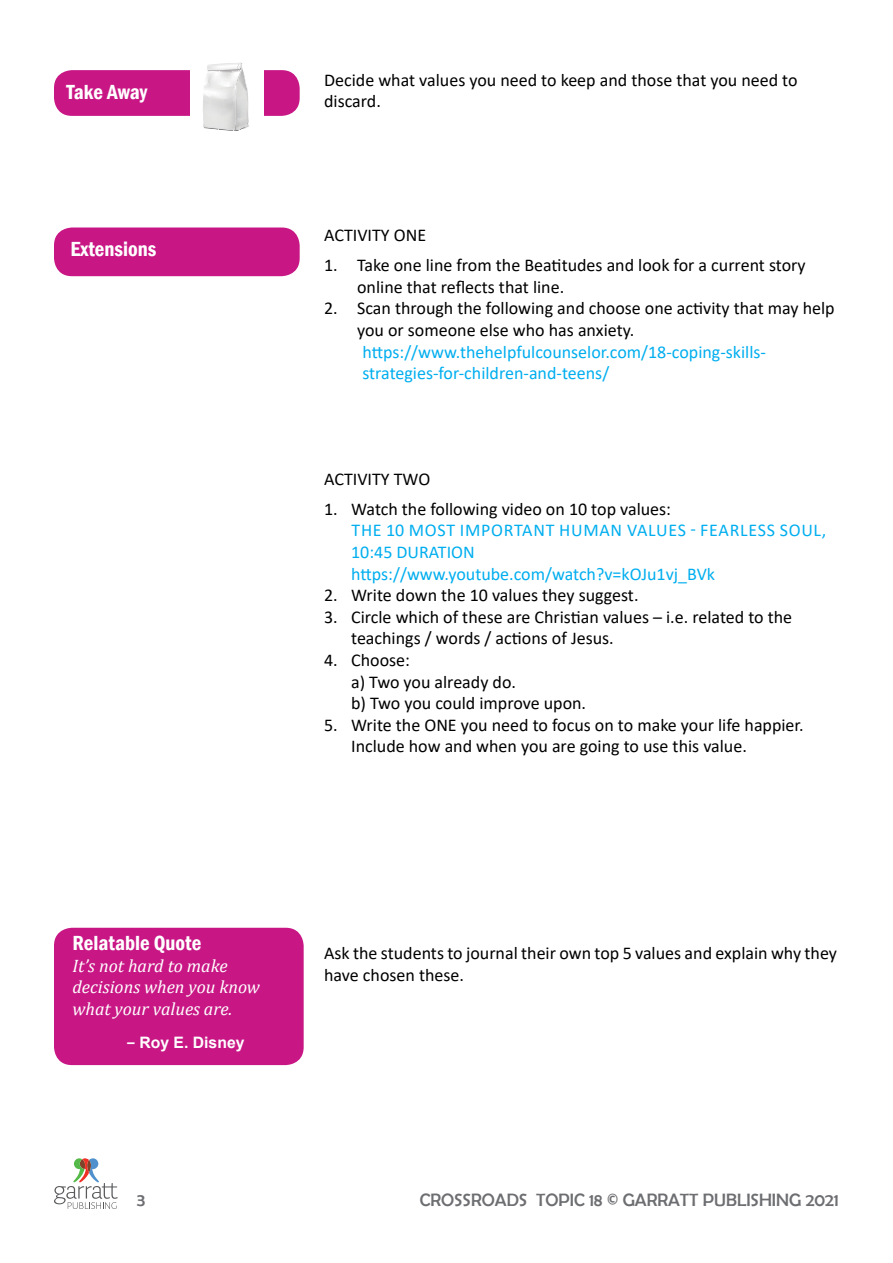
<style>
.page{position:relative;width:893px;height:1263px;background:#fff}
.page>*{position:absolute;margin:0;border:0;box-sizing:border-box;transform-origin:0 0}
.t1{font:600 condensed 21px "Franklin Gothic";color:#fff}
.t2{font:18px/21.6px "Calibri";color:#000}
.t3{font:18px/21.6px "Calibri";color:#00aeef}
.t4{font:italic 18px/21.6px "Cambria";color:#fff}
.t5{font:18px "Berlin Sans FB";color:#6d6e71}
.t6{font:700 15.75px "Arial";color:#fff}
.s1{font-family:"Cambria";font-size:18px}
</style>
<div class="page">
<svg style="left:54px;top:1158px;width:64px;height:51px"></svg>
<div style="left:54px;top:227px;width:246px;height:49px;background:#c81685;border-radius:18px"></div>
<div style="left:54px;top:928px;width:250px;height:137px;background:#c81685;border-radius:18px"></div>
<div style="left:54px;top:70px;width:246px;height:46px;background:#c81685;border-radius:18px"></div>
<div style="left:190px;top:54px;width:74px;height:89px;background:#fff"></div>
<svg style="left:203px;top:63px;width:46px;height:68px"></svg>
<p class="t1" style="left:67px;top:78px;width:82px">Take Away</p>
<p class="t1" style="left:70px;top:235px;width:87px">Extensions</p>
<p class="t2" style="left:324px;top:68px;width:475px">Decide what values you need to keep and those that you need to discard.</p>
<p class="t2" style="left:324px;top:224px;width:103px">ACTIVITY ONE</p>
<p class="t2" style="left:357px;top:254px;width:450px;text-indent:-33px">1. Take one line from the Beatitudes and look for a current story online that reflects that line.</p>
<p class="t2" style="left:357px;top:297px;width:479px;text-indent:-33px">2. Scan through the following and choose one activity that may help you or someone else who has anxiety.</p>
<p class="t3" style="left:362px;top:340px;width:405px">https://www.thehelpfulcounselor.com/18-coping-skills&shy;strategies-for-children-and-teens/</p>
<p class="t2" style="left:324px;top:467px;width:108px">ACTIVITY TWO</p>
<p class="t2" style="left:324px;top:497px;width:348px">1. Watch the following video on 10 top values:</p>
<p class="t3" style="left:351px;top:519px;width:476px">THE 10 MOST IMPORTANT HUMAN VALUES - FEARLESS SOUL,<br>10:45 DURATION https://www.youtube.com/watch?v=kOJu1vj_BVk</p>
<p class="t2" style="left:324px;top:584px;width:316px">2. Write down the 10 values they suggest.</p>
<p class="t2" style="left:351px;top:605px;width:442px;text-indent:-27px">3. Circle which of these are Christian values – i.e. related to the teachings / words / actions of Jesus.</p>
<p class="t2" style="left:351px;top:649px;width:237px;text-indent:-27px">4. Choose:<br>a) Two you already do.<br>b) Two you could improve upon.</p>
<p class="t2" style="left:351px;top:713px;width:454px;text-indent:-27px">5. Write the ONE you need to focus on to make your life happier.<br>Include how and when you are going to use this value.</p>
<p class="t1" style="left:73px;top:929px;width:130px">Relatable Quote</p>
<p class="t4" style="left:73px;top:954px;width:189px">It’s not hard to make decisions when you know what your values are.</p>
<p class="t6" style="left:127px;top:1032px;width:120px"><span class="s1">–</span> Roy E. Disney</p>
<p class="t2" style="left:324px;top:942px;width:514px">Ask the students to journal their own top 5 values and explain why they have chosen these.</p>
<p class="t5" style="left:137px;top:1190px;width:10px">3</p>
<p class="t5" style="left:420px;top:1190px;width:421px">CROSSROADS TOPIC 18 © GARRATT PUBLISHING 2021</p>
</div>
